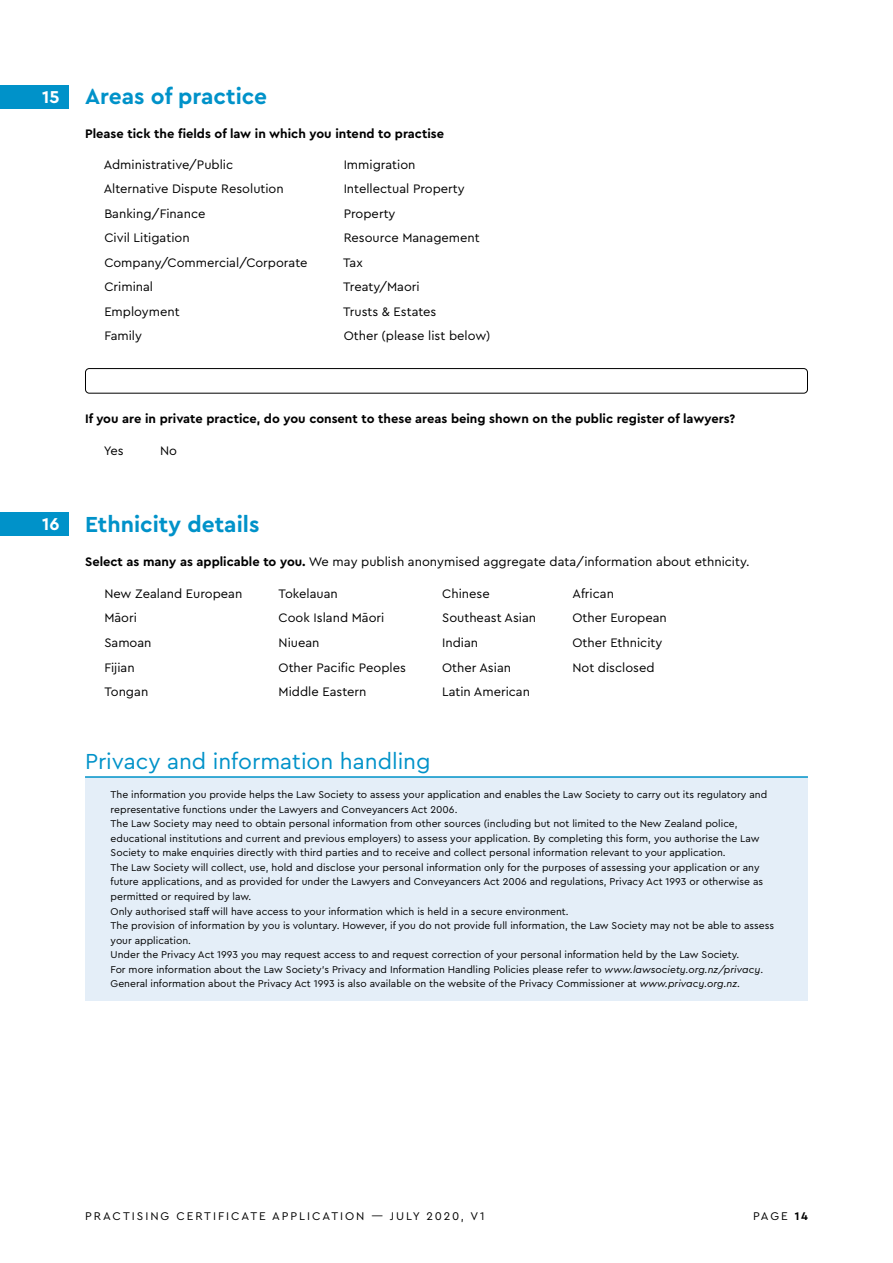
<style>
.page{position:relative;width:893px;height:1263px;background:#fff}
.page>*{position:absolute;margin:0;border:0;box-sizing:border-box;transform-origin:0 0}
.t1{font:700 22.8px "Cera PRO";color:#0092c9}
.t2{font:22.8px "Cera PRO";color:#0092c9}
.t3{font:12.9px/24.5px "Cera PRO";color:#000}
.t4{font:700 12.9px "Cera PRO";color:#000}
.t5{font:11.7px "Cera PRO";letter-spacing:.17em;color:#000}
.t6{font:10.35px/14.5px "Cera PRO";color:#000}
.s1{font-size:18px;color:#fff}
.s2{font-weight:700}
.s3{font-style:italic}
</style>
<div class="page">
<div style="left:0;top:85px;width:68px;height:24px;background:#0092c9"></div>
<div style="left:0;top:513px;width:68px;height:23px;background:#0092c9"></div>
<div style="left:85px;top:777px;width:723px;height:223px;background:#e4eef8"></div>
<hr style="left:85px;top:776px;width:723px;height:2px;background:#0092c9">
<div style="left:85px;top:368px;width:723px;height:26px;border:1px solid #000;border-radius:4px"></div>
<h1 class="t1" style="left:42px;top:82px;width:227px"><span class="s1">15</span> Areas of practice</h1>
<p class="t4" style="left:85px;top:125px;width:361px">Please tick the fields of law in which you intend to practise</p>
<p class="t3" style="left:104px;top:152px;width:205px">Administrative/Public<br>Alternative Dispute Resolution<br>Banking/Finance<br>Civil Litigation<br>Company/Commercial/Corporate<br>Criminal<br>Employment<br>Family</p>
<p class="t3" style="left:343px;top:152px;width:149px">Immigration<br>Intellectual Property<br>Property<br>Resource Management<br>Tax<br>Treaty/Maori<br>Trusts &amp; Estates<br>Other (please list below)</p>
<p class="t4" style="left:85px;top:410px;width:652px">If you are in private practice, do you consent to these areas being shown on the public register of lawyers?</p>
<p class="t3" style="left:104px;top:437px;width:22px">Yes</p>
<p class="t3" style="left:160px;top:437px;width:18px">No</p>
<h1 class="t1" style="left:42px;top:509px;width:219px"><span class="s1">16</span> Ethnicity details</h1>
<p class="t3" style="left:85px;top:549px;width:666px"><span class="s2">Select as many as applicable to you.</span> We may publish anonymised aggregate data/information about ethnicity.</p>
<p class="t3" style="left:104px;top:581px;width:140px">New Zealand European<br>Māori<br>Samoan<br>Fijian<br>Tongan</p>
<p class="t3" style="left:279px;top:581px;width:129px">Tokelauan<br>Cook Island Māori<br>Niuean<br>Other Pacific Peoples<br>Middle Eastern</p>
<p class="t3" style="left:442px;top:581px;width:96px">Chinese<br>Southeast Asian<br>Indian<br>Other Asian<br>Latin American</p>
<p class="t3" style="left:572px;top:581px;width:96px">African<br>Other European<br>Other Ethnicity<br>Not disclosed</p>
<h1 class="t2" style="left:85px;top:746px;width:347px">Privacy and information handling</h1>
<p class="t6" style="left:111px;top:787px;width:665px">The information you provide helps the Law Society to assess your application and enables the Law Society to carry out its regulatory and representative functions under the Lawyers and Conveyancers Act 2006.<br>The Law Society may need to obtain personal information from other sources (including but not limited to the New Zealand police, educational institutions and current and previous employers) to assess your application. By completing this form, you authorise the Law Society to make enquiries directly with third parties and to receive and collect personal information relevant to your application.<br>The Law Society will collect, use, hold and disclose your personal information only for the purposes of assessing your application or any future applications, and as provided for under the Lawyers and Conveyancers Act 2006 and regulations, Privacy Act 1993 or otherwise as permitted or required by law.<br>Only authorised staff will have access to your information which is held in a secure environment.<br>The provision of information by you is voluntary. However, if you do not provide full information, the Law Society may not be able to assess your application.<br>Under the Privacy Act 1993 you may request access to and request correction of your personal information held by the Law Society.<br>For more information about the Law Society’s Privacy and Information Handling Policies please refer to <span class="s3">www.lawsociety.org.nz/privacy</span>.<br>General information about the Privacy Act 1993 is also available on the website of the Privacy Commissioner at <span class="s3">www.privacy.org.nz</span>.</p>
<p class="t5" style="left:85px;top:1209px;width:401px">PRACTISING CERTIFICATE APPLICATION — JULY 2020, V1</p>
<p class="t5" style="left:753px;top:1209px;width:56px">PAGE <span class="s2">14</span></p>
</div>
